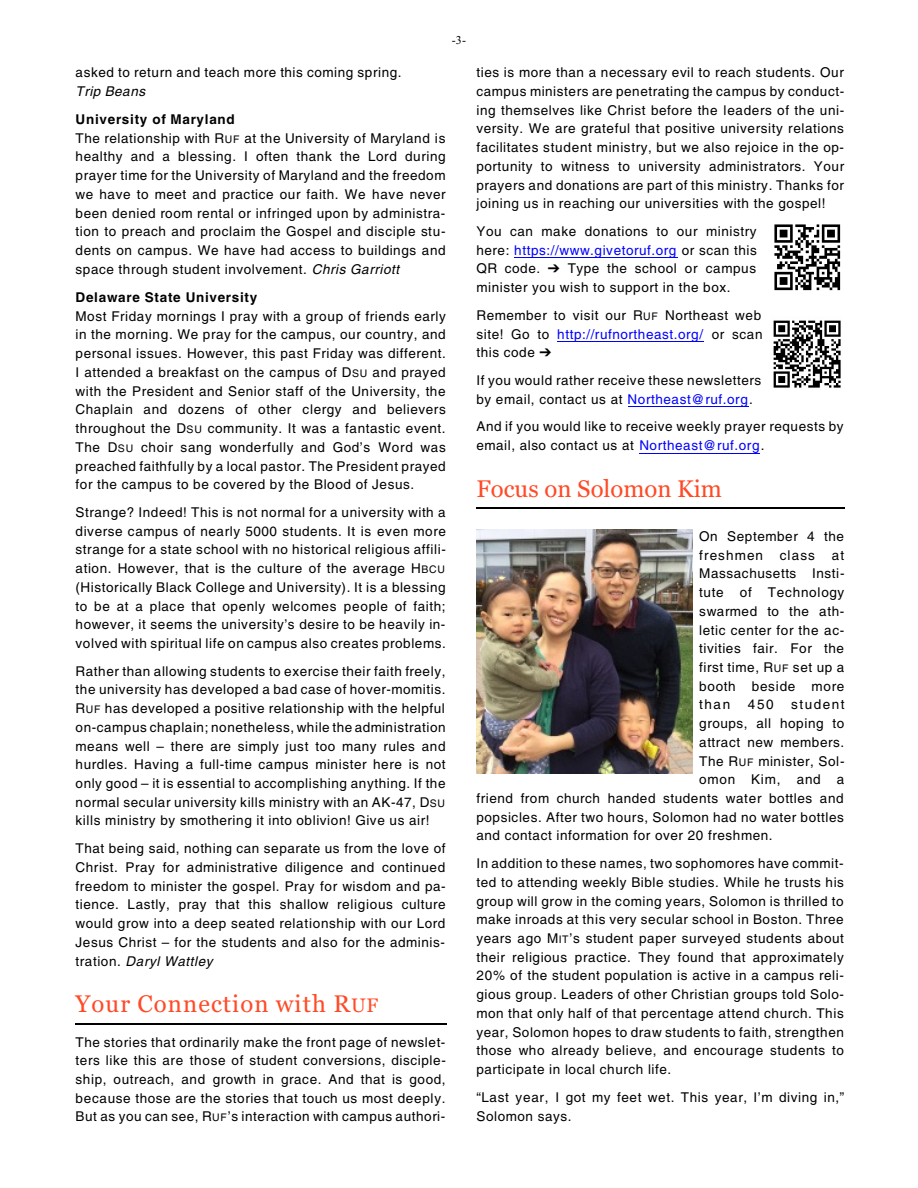
<style>
.page{position:relative;width:918px;height:1188px;background:#fff}
.page>*{position:absolute;margin:0;border:0;box-sizing:border-box;transform-origin:0 0}
.t1{font:24px "Georgia";letter-spacing:.04em;color:#ff4a26}
.t2{font:24px "Georgia";color:#ff4a26}
.t3{font:13.5px/18.8px "Helvetica";letter-spacing:.045em;color:#000;text-align:justify}
.t4{font:700 13.5px "Helvetica";letter-spacing:.055em;color:#000}
.t5{font:italic 13.5px "Helvetica";letter-spacing:.045em;color:#000}
.t6{font:13.5px "Helvetica";letter-spacing:.11em;color:#000}
.t7{font:12px "Times New Roman";color:#000}
.s1{font-weight:700}
.s2{font-size:10.5px}
.s3{font-style:italic}
.s4{font-size:19.5px}
.s5{color:#00f}
</style>
<div class="page">
<img style="left:774px;top:224px;width:67px;height:67px">
<img style="left:773px;top:320px;width:68px;height:68px">
<img style="left:476px;top:529px;width:217px;height:244px">
<hr style="left:514px;top:257px;width:163px;height:1px;background:#00f">
<hr style="left:557px;top:341px;width:147px;height:1px;background:#00f">
<hr style="left:628px;top:406px;width:121px;height:1px;background:#00f">
<hr style="left:639px;top:453px;width:121px;height:1px;background:#00f">
<hr style="left:76px;top:1023px;width:371px;height:1px;background:#000">
<hr style="left:476px;top:508px;width:369px;height:1px;background:#000">
<p class="t7" style="left:452px;top:35px;width:16px">-3-</p>
<p class="t3" style="left:76px;top:64px;width:328px">asked to return and teach more this coming spring.</p>
<p class="t5" style="left:76px;top:86px;width:71px">Trip Beans</p>
<p class="t3" style="left:76px;top:111px;width:372px;text-align:left"><span class="s1">University of Maryland<br></span>The relationship with R<span class="s2">UF</span> at the University of Maryland is healthy and a blessing. I often thank the Lord during prayer time for the University of Maryland and the freedom we have to meet and practice our faith. We have never been denied room rental or infringed upon by administra&shy;tion to preach and proclaim the Gospel and disciple stu&shy;dents on campus. We have had access to buildings and space through student involvement. <span class="s3">Chris Garriott</span></p>
<p class="t4" style="left:76px;top:292px;width:183px">Delaware State University</p>
<p class="t3" style="left:76px;top:308px;width:372px">Most Friday mornings I pray with a group of friends early in the morning. We pray for the campus, our country, and personal issues. However, this past Friday was different.<br>I attended a breakfast on the campus of D<span class="s2">SU</span> and prayed with the President and Senior staff of the University, the Chaplain and dozens of other clergy and believers throughout the D<span class="s2">SU</span> community. It was a fantastic event.<br>The D<span class="s2">SU</span> choir sang wonderfully and God’s Word was preached faithfully by a local pastor. The President prayed for the campus to be covered by the Blood of Jesus.</p>
<p class="t3" style="left:76px;top:504px;width:372px">Strange? Indeed! This is not normal for a university with a diverse campus of nearly 5000 students. It is even more strange for a state school with no historical religious affili&shy;ation. However, that is the culture of the average H<span class="s2">BCU </span>(Historically Black College and University). It is a blessing to be at a place that openly welcomes people of faith; however, it seems the university’s desire to be heavily in&shy;volved with spiritual life on campus also creates problems.</p>
<p class="t3" style="left:76px;top:663px;width:372px">Rather than allowing students to exercise their faith freely, the university has developed a bad case of hover-momitis.<br>R<span class="s2">UF</span> has developed a positive relationship with the helpful on-campus chaplain; nonetheless, while the administration means well – there are simply just too many rules and hurdles. Having a full-time campus minister here is not only good – it is essential to accomplishing anything. If the normal secular university kills ministry with an AK-47, D<span class="s2">SU </span>kills ministry by smothering it into oblivion! Give us air!</p>
<p class="t3" style="left:76px;top:840px;width:372px">That being said, nothing can separate us from the love of Christ. Pray for administrative diligence and continued freedom to minister the gospel. Pray for wisdom and pa&shy;tience. Lastly, pray that this shallow religious culture would grow into a deep seated relationship with our Lord Jesus Christ – for the students and also for the adminis&shy;tration. <span class="s3">Daryl Wattley</span></p>
<h1 class="t1" style="left:76px;top:994px;width:304px">Your Connection with R<span class="s4">UF</span></h1>
<p class="t3" style="left:76px;top:1034px;width:372px">The stories that ordinarily make the front page of newslet&shy;ters like this are those of student conversions, disciple&shy;ship, outreach, and growth in grace. And that is good, because those are the stories that touch us most deeply.<br>But as you can see, R<span class="s2">UF</span>’s interaction with campus authori-</p>
<p class="t3" style="left:476px;top:64px;width:369px">ties is more than a necessary evil to reach students. Our campus ministers are penetrating the campus by conduct&shy;ing themselves like Christ before the leaders of the uni&shy;versity. We are grateful that positive university relations facilitates student ministry, but we also rejoice in the op&shy;portunity to witness to university administrators. Your prayers and donations are part of this ministry. Thanks for joining us in reaching our universities with the gospel!</p>
<p class="t3" style="left:476px;top:223px;width:282px">You can make donations to our ministry here: <span class="s5">https://www.givetoruf.org</span> or scan this QR code.</p>
<p class="t3" style="left:476px;top:261px;width:281px;text-indent:91px">Type the school or campus minister you wish to support in the box.</p>
<p class="t3" style="left:476px;top:307px;width:288px">Remember to visit our R<span class="s2">UF</span> Northeast web site! Go to <span class="s5">http://rufnortheast.org/</span> or scan this code</p>
<p class="t3" style="left:476px;top:372px;width:286px">If you would rather receive these newsletters by email, contact us at <span class="s5">Northeast@ruf.org</span>.</p>
<p class="t3" style="left:476px;top:419px;width:369px">And if you would like to receive weekly prayer requests by email, also contact us at <span class="s5">Northeast@ruf.org</span>.</p>
<h1 class="t2" style="left:476px;top:479px;width:247px">Focus on Solomon Kim</h1>
<p class="t3" style="left:699px;top:528px;width:147px">On September 4 the freshmen class at Massachusetts Insti&shy;tute of Technology swarmed to the ath&shy;letic center for the ac&shy;tivities fair. For the first time, R<span class="s2">UF</span> set up a booth beside more than</p>
<p class="t3" style="left:748px;top:697px;width:27px">450</p>
<p class="t6" style="left:791px;top:700px;width:55px">student</p>
<p class="t3" style="left:699px;top:715px;width:147px">groups, all hoping to</p>
<p class="t3" style="left:699px;top:734px;width:147px">attract new members.</p>
<p class="t3" style="left:699px;top:753px;width:147px">The R<span class="s2">UF</span> minister, Sol-</p>
<p class="t3" style="left:699px;top:771px;width:147px">omon Kim, and a</p>
<p class="t3" style="left:476px;top:790px;width:369px">friend from church handed students water bottles and</p>
<p class="t3" style="left:476px;top:809px;width:369px">popsicles. After two hours, Solomon had no water bottles</p>
<p class="t3" style="left:476px;top:828px;width:298px">and contact information for over 20 freshmen.</p>
<p class="t3" style="left:476px;top:855px;width:369px">In addition to these names, two sophomores have commit&shy;ted to attending weekly Bible studies. While he trusts his group will grow in the coming years, Solomon is thrilled to make inroads at this very secular school in Boston. Three years ago M<span class="s2">IT</span>’s student paper surveyed students about their religious practice. They found that approximately 20% of the student population is active in a campus reli&shy;gious group. Leaders of other Christian groups told Solo&shy;mon that only half of that percentage attend church. This year, Solomon hopes to draw students to faith, strengthen those who already believe, and encourage students to participate in local church life.</p>
<p class="t3" style="left:476px;top:1089px;width:370px">“Last year, I got my feet wet. This year, I’m diving in,”<br>Solomon says.</p>
</div>
